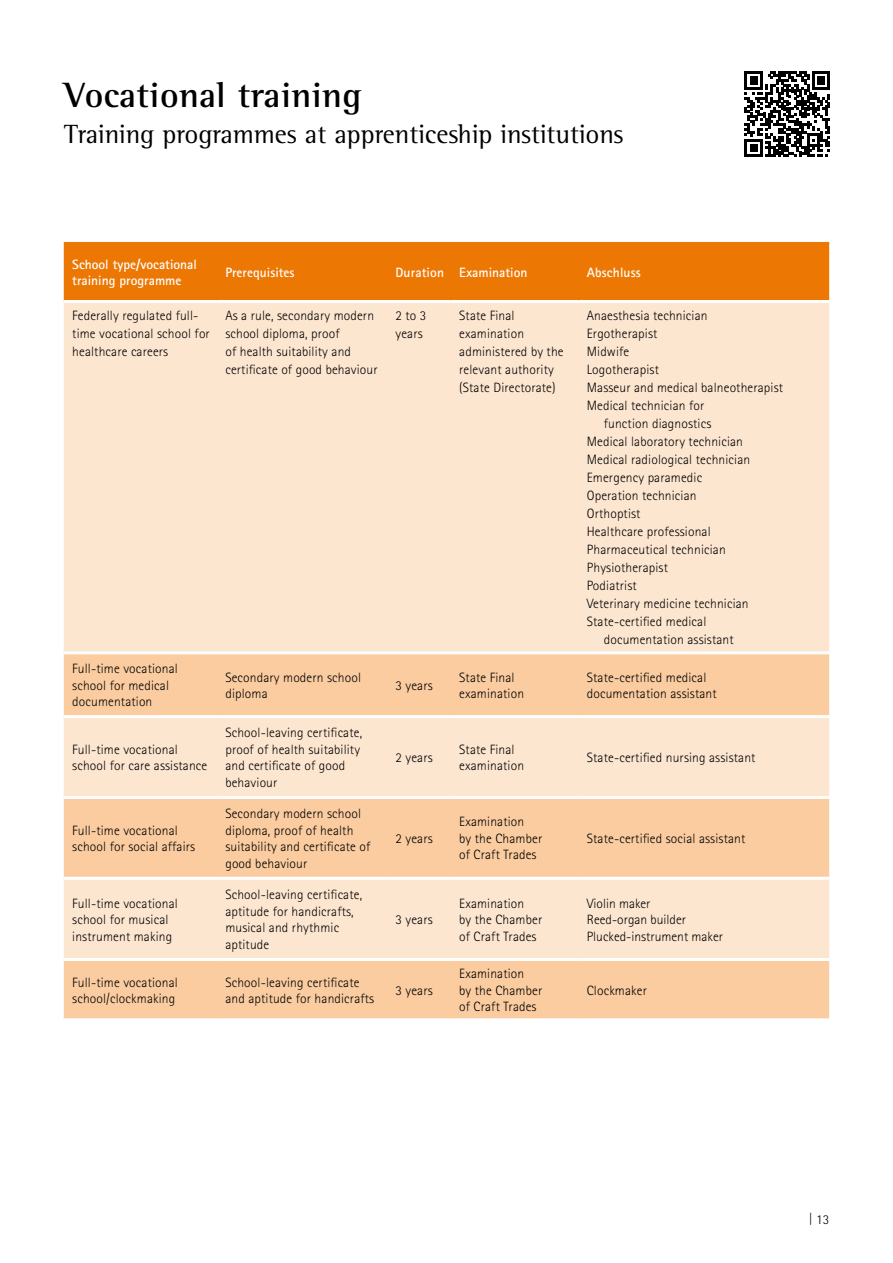
<style>
.page{position:relative;width:893px;height:1263px;background:#fff}
.page>*{position:absolute;margin:0;border:0;box-sizing:border-box;transform-origin:0 0}
.Headline_Innen{font:700 36px "Rotis Semi Serif";letter-spacing:.01em;color:#000}
.Subline_Innen{font:27px "Rotis Semi Serif";color:#000}
.Fließtext_9pt{font:300 13.5px/16.5px "Rotis Sans Serif";letter-spacing:.01em;color:#000}
.Fließtext_fett_9pt{font:700 13.5px/16.5px "Rotis Sans Serif";color:#fff}
</style>
<div class="page">
<div style="left:64px;top:242px;width:765px;height:58px;background:#ed7703"></div>
<div style="left:64px;top:303px;width:765px;height:348px;background:#fde6d0"></div>
<svg style="left:64px;top:654px;width:765px;height:364px;background:#fbd7b5"></svg>
<hr style="left:64px;top:877px;width:153px;height:3px;background:#fff">
<hr style="left:217px;top:877px;width:170px;height:3px;background:#fff">
<hr style="left:387px;top:877px;width:64px;height:3px;background:#fff">
<hr style="left:451px;top:877px;width:127px;height:3px;background:#fff">
<hr style="left:578px;top:877px;width:251px;height:3px;background:#fff">
<hr style="left:64px;top:958px;width:153px;height:3px;background:#fff">
<hr style="left:217px;top:958px;width:170px;height:3px;background:#fff">
<hr style="left:387px;top:958px;width:64px;height:3px;background:#fff">
<hr style="left:451px;top:958px;width:127px;height:3px;background:#fff">
<hr style="left:578px;top:958px;width:251px;height:3px;background:#fff">
<hr style="left:64px;top:715px;width:153px;height:3px;background:#fff">
<hr style="left:217px;top:715px;width:170px;height:3px;background:#fff">
<hr style="left:387px;top:715px;width:64px;height:3px;background:#fff">
<hr style="left:451px;top:715px;width:127px;height:3px;background:#fff">
<hr style="left:578px;top:715px;width:251px;height:3px;background:#fff">
<hr style="left:64px;top:796px;width:153px;height:3px;background:#fff">
<hr style="left:217px;top:796px;width:170px;height:3px;background:#fff">
<hr style="left:387px;top:796px;width:64px;height:3px;background:#fff">
<hr style="left:451px;top:796px;width:127px;height:3px;background:#fff">
<hr style="left:578px;top:796px;width:251px;height:3px;background:#fff">
<svg style="left:745px;top:71px;width:85px;height:86px"></svg>
<h1 class="Headline_Innen" style="left:64px;top:74px;width:300px">Vocational training</h1>
<h2 class="Subline_Innen" style="left:64px;top:119px;width:561px">Training programmes at apprenticeship institutions</h2>
<p class="Fließtext_fett_9pt" style="left:72px;top:256px;width:126px">School type/vocational training programme</p>
<p class="Fließtext_fett_9pt" style="left:225px;top:264px;width:71px">Prerequisites</p>
<p class="Fließtext_fett_9pt" style="left:395px;top:264px;width:50px">Duration</p>
<p class="Fließtext_fett_9pt" style="left:459px;top:264px;width:70px">Examination</p>
<p class="Fließtext_fett_9pt" style="left:587px;top:264px;width:56px">Abschluss</p>
<p class="Fließtext_9pt" style="left:72px;top:307px;width:139px;line-height:18px">Federally regulated full&shy;time vocational school for healthcare careers</p>
<p class="Fließtext_9pt" style="left:225px;top:307px;width:154px;line-height:18px">As a rule, secondary modern school diploma, proof<br>of health suitability and certificate of good behaviour</p>
<p class="Fließtext_9pt" style="left:395px;top:307px;width:32px;line-height:18px">2 to 3 years</p>
<p class="Fließtext_9pt" style="left:459px;top:307px;width:106px;line-height:18px">State Final examination administered by the relevant authority (State Directorate)</p>
<p class="Fließtext_9pt" style="left:587px;top:307px;width:122px">Anaesthesia technician</p>
<p class="Fließtext_9pt" style="left:587px;top:325px;width:72px">Ergotherapist</p>
<p class="Fließtext_9pt" style="left:587px;top:343px;width:44px">Midwife</p>
<p class="Fließtext_9pt" style="left:587px;top:361px;width:74px">Logotherapist</p>
<p class="Fließtext_9pt" style="left:587px;top:379px;width:198px">Masseur and medical balneotherapist</p>
<p class="Fließtext_9pt" style="left:604px;top:397px;width:109px;line-height:18px;text-indent:-17px">Medical technician for function diagnostics</p>
<p class="Fließtext_9pt" style="left:587px;top:433px;width:158px">Medical laboratory technician</p>
<p class="Fließtext_9pt" style="left:587px;top:451px;width:165px">Medical radiological technician</p>
<p class="Fließtext_9pt" style="left:587px;top:469px;width:117px">Emergency paramedic</p>
<p class="Fließtext_9pt" style="left:587px;top:487px;width:111px">Operation technician</p>
<p class="Fließtext_9pt" style="left:587px;top:505px;width:55px">Orthoptist</p>
<p class="Fließtext_9pt" style="left:587px;top:523px;width:125px">Healthcare professional</p>
<p class="Fließtext_9pt" style="left:587px;top:541px;width:140px">Pharmaceutical technician</p>
<p class="Fließtext_9pt" style="left:587px;top:559px;width:83px">Physiotherapist</p>
<p class="Fließtext_9pt" style="left:587px;top:577px;width:51px">Podiatrist</p>
<p class="Fließtext_9pt" style="left:587px;top:595px;width:163px">Veterinary medicine technician</p>
<p class="Fließtext_9pt" style="left:604px;top:613px;width:131px;line-height:18px;text-indent:-17px">State-certified medical documentation assistant</p>
<p class="Fließtext_9pt" style="left:72px;top:661px;width:107px">Full-time vocational school for medical documentation</p>
<p class="Fließtext_9pt" style="left:225px;top:669px;width:137px">Secondary modern school diploma</p>
<p class="Fließtext_9pt" style="left:395px;top:677px;width:39px">3 years</p>
<p class="Fließtext_9pt" style="left:459px;top:669px;width:66px">State Final examination</p>
<p class="Fließtext_9pt" style="left:587px;top:669px;width:131px">State-certified medical documentation assistant</p>
<p class="Fließtext_9pt" style="left:72px;top:741px;width:137px">Full-time vocational school for care assistance</p>
<p class="Fließtext_9pt" style="left:225px;top:725px;width:138px">School-leaving certificate, proof of health suitability and certificate of good behaviour</p>
<p class="Fließtext_9pt" style="left:395px;top:749px;width:39px">2 years</p>
<p class="Fließtext_9pt" style="left:459px;top:741px;width:66px">State Final examination</p>
<p class="Fließtext_9pt" style="left:587px;top:749px;width:170px">State-certified nursing assistant</p>
<p class="Fließtext_9pt" style="left:72px;top:822px;width:124px">Full-time vocational school for social affairs</p>
<p class="Fließtext_9pt" style="left:225px;top:805px;width:147px">Secondary modern school diploma, proof of health suitability and certificate of good behaviour</p>
<p class="Fließtext_9pt" style="left:72px;top:895px;width:107px">Full-time vocational school for musical instrument making</p>
<p class="Fließtext_9pt" style="left:225px;top:886px;width:138px">School-leaving certificate, aptitude for handicrafts, musical and rhythmic aptitude</p>
<p class="Fließtext_9pt" style="left:395px;top:830px;width:39px">2 years</p>
<p class="Fließtext_9pt" style="left:395px;top:911px;width:39px">3 years</p>
<p class="Fließtext_9pt" style="left:72px;top:974px;width:107px">Full-time vocational school/clockmaking</p>
<p class="Fließtext_9pt" style="left:225px;top:974px;width:150px">School-leaving certificate and aptitude for handicrafts</p>
<p class="Fließtext_9pt" style="left:395px;top:982px;width:39px">3 years</p>
<p class="Fließtext_9pt" style="left:459px;top:814px;width:85px">Examination<br>by the Chamber of Craft Trades</p>
<p class="Fließtext_9pt" style="left:587px;top:830px;width:160px">State-certified social assistant</p>
<p class="Fließtext_9pt" style="left:459px;top:895px;width:85px">Examination<br>by the Chamber of Craft Trades</p>
<p class="Fließtext_9pt" style="left:587px;top:895px;width:65px">Violin maker</p>
<p class="Fließtext_9pt" style="left:587px;top:911px;width:101px">Reed-organ builder</p>
<p class="Fließtext_9pt" style="left:587px;top:928px;width:138px">Plucked-instrument maker</p>
<p class="Fließtext_9pt" style="left:459px;top:965px;width:85px">Examination<br>by the Chamber of Craft Trades</p>
<p class="Fließtext_9pt" style="left:587px;top:982px;width:62px">Clockmaker</p>
<p class="Fließtext_9pt" style="left:808px;top:1211px;width:22px">| 13</p>
</div>
